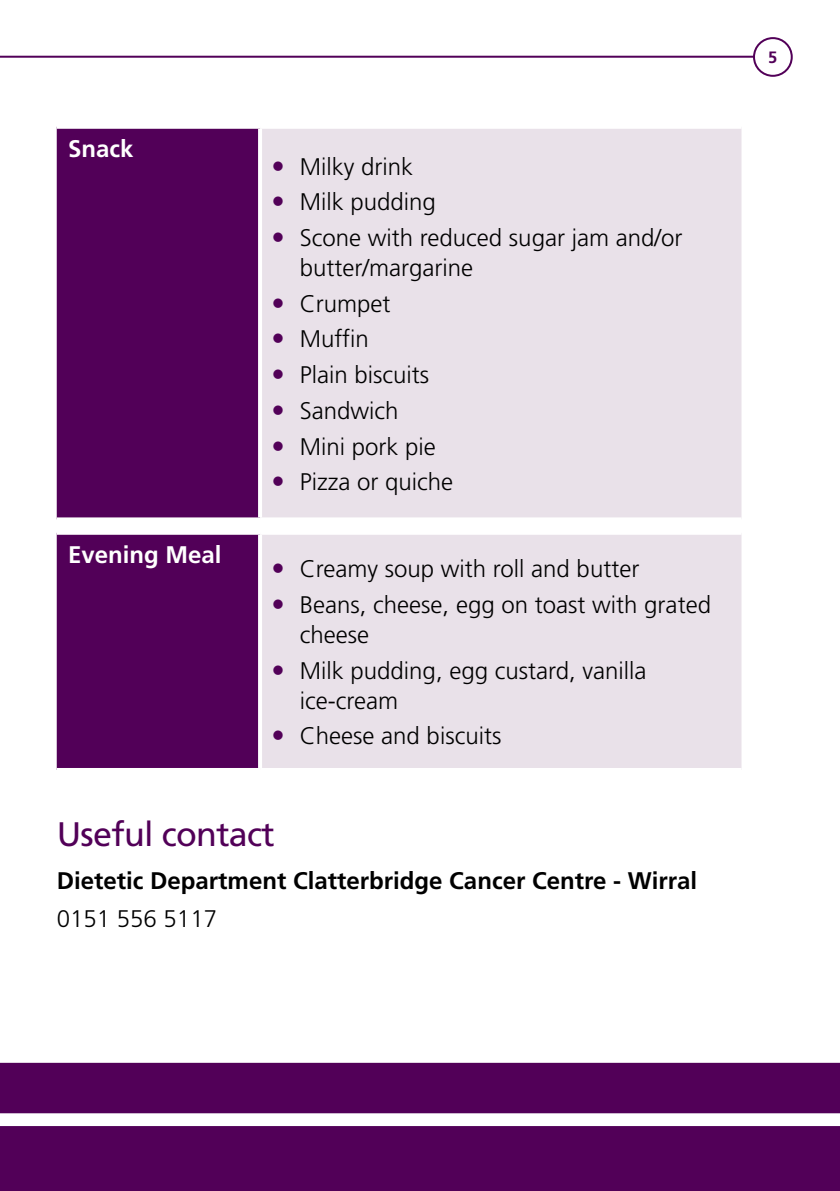
<style>
.page{position:relative;width:840px;height:1191px;background:#fff}
.page>*{position:absolute;margin:0;border:0;box-sizing:border-box;transform-origin:0 0}
.t1{font:34px "Frutiger";letter-spacing:-.02em;color:#520058}
.t2{font:300 24px/35.6px "Frutiger";color:#000}
.t3{font:700 24px "Frutiger";color:#000}
.t4{font:700 24px "Frutiger";color:#fff}
.t5{font:700 16.4px "Frutiger";color:#520058}
</style>
<div class="page">
<div style="left:0;top:1062px;width:839px;height:129px;background:#520058"></div>
<hr style="left:0;top:56px;width:791px;height:2px;background:#520058">
<div style="left:753px;top:38px;width:38px;height:38px;background:#fff;border-radius:50%"></div>
<div style="left:752px;top:37px;width:40px;height:40px;border:2px solid #520058;border-radius:50%"></div>
<svg style="left:0;top:1113px;width:839px;height:13px"></svg>
<div style="left:57px;top:129px;width:201px;height:639px;background:#520058"></div>
<div style="left:262px;top:129px;width:479px;height:639px;background:#e9e1e9"></div>
<svg style="left:57px;top:521px;width:684px;height:10px"></svg>
<svg style="left:57px;top:128px;width:203px;height:1px"></svg>
<svg style="left:258px;top:129px;width:1px;height:388px"></svg>
<svg style="left:57px;top:517px;width:203px;height:4px"></svg>
<svg style="left:262px;top:517px;width:479px;height:4px"></svg>
<hr style="left:258px;top:521px;width:4px;height:10px;background:#fff">
<svg style="left:57px;top:531px;width:203px;height:4px"></svg>
<hr style="left:260px;top:531px;width:481px;height:4px;background:#fff">
<svg style="left:258px;top:535px;width:1px;height:233px"></svg>
<svg style="left:273px;top:161px;width:9px;height:10px"></svg>
<svg style="left:273px;top:197px;width:9px;height:9px"></svg>
<svg style="left:273px;top:233px;width:9px;height:9px"></svg>
<svg style="left:273px;top:298px;width:9px;height:10px"></svg>
<svg style="left:273px;top:334px;width:9px;height:9px"></svg>
<svg style="left:273px;top:370px;width:9px;height:9px"></svg>
<svg style="left:273px;top:405px;width:9px;height:10px"></svg>
<svg style="left:273px;top:441px;width:9px;height:9px"></svg>
<svg style="left:273px;top:477px;width:9px;height:9px"></svg>
<svg style="left:273px;top:564px;width:9px;height:9px"></svg>
<svg style="left:273px;top:599px;width:9px;height:10px"></svg>
<svg style="left:273px;top:665px;width:9px;height:9px"></svg>
<svg style="left:273px;top:731px;width:9px;height:9px"></svg>
<p class="t4" style="left:68px;top:134px;width:67px">Snack</p>
<p class="t4" style="left:68px;top:540px;width:155px">Evening Meal</p>
<p class="t2" style="left:299px;top:149px;width:384px">Milky drink<br>Milk pudding<br>Scone with reduced sugar jam and/or</p>
<p class="t2" style="left:299px;top:250px;width:175px">butter/margarine<br>Crumpet<br>Muffin<br>Plain biscuits<br>Sandwich<br>Mini pork pie<br>Pizza or quiche</p>
<p class="t2" style="left:299px;top:551px;width:412px">Creamy soup with roll and butter<br>Beans, cheese, egg on toast with grated</p>
<p class="t2" style="left:299px;top:617px;width:348px">cheese<br>Milk pudding, egg custard, vanilla</p>
<p class="t2" style="left:299px;top:682px;width:203px">ice-cream<br>Cheese and biscuits</p>
<h1 class="t1" style="left:57px;top:814px;width:219px">Useful contact</h1>
<p class="t3" style="left:57px;top:867px;width:641px">Dietetic Department Clatterbridge Cancer Centre - Wirral</p>
<p class="t2" style="left:57px;top:901px;width:162px">0151 556 5117</p>
<p class="t5" style="left:767px;top:48px;width:11px">5</p>
</div>
